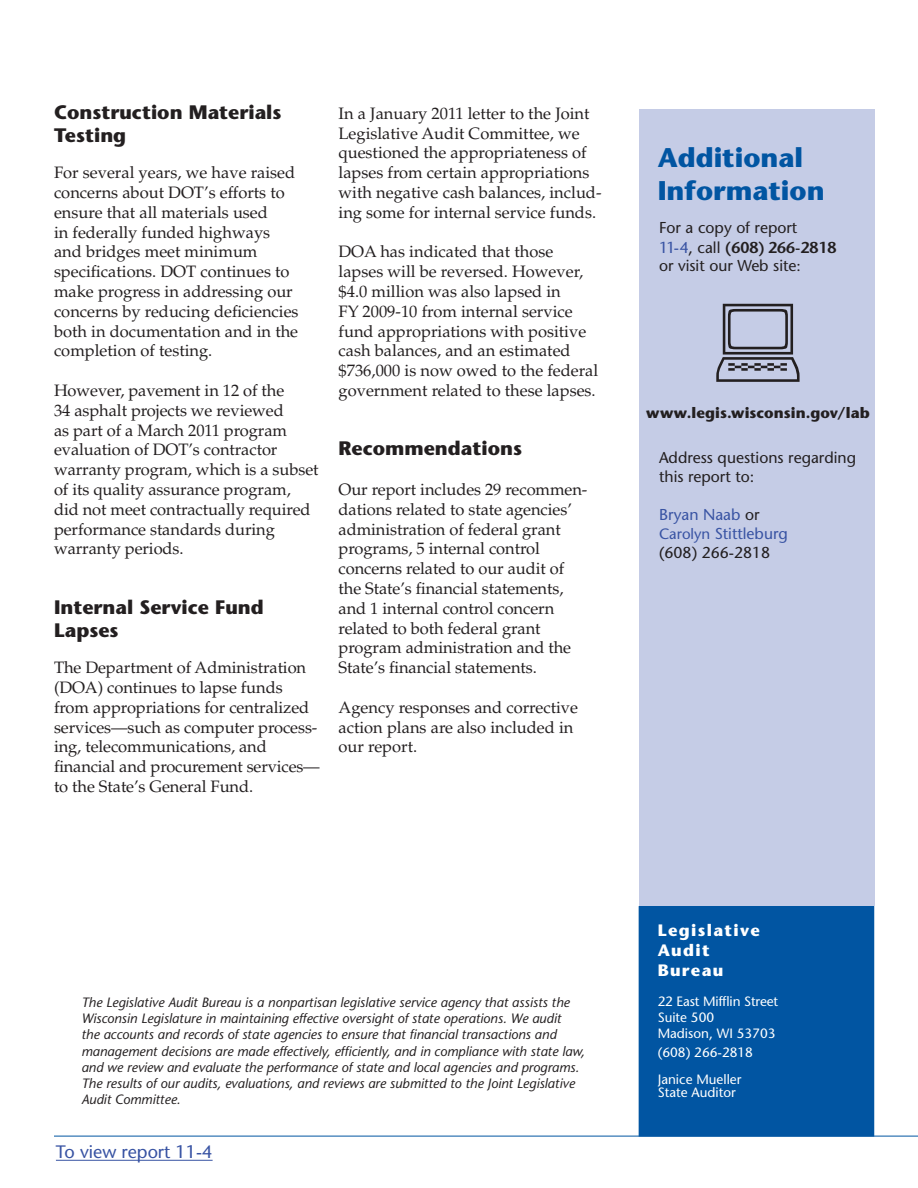
<style>
.page{position:relative;width:918px;height:1188px;background:#fff}
.page>*{position:absolute;margin:0;border:0;box-sizing:border-box;transform-origin:0 0}
.t1{font:700 27px/32.4px "Stone Sans Std";color:#0155a2}
.t2{font:700 19.5px/23.4px "Stone Sans Std";color:#231f20}
.t3{font:500 18px "Stone Sans Std";color:#3853a3}
.t4{font:16.5px/19.8px "Palatino LT Std";letter-spacing:-.005em;color:#231f20}
.t5{font:700 16.5px/19.8px "Stone Sans Std";letter-spacing:.08em;color:#fff}
.t6{font:500 15.75px/19.2px "Stone Sans Std";color:#231f20}
.t7{font:500 15.75px/18.9px "Stone Sans Std";color:#3853a3}
.t8{font:700 15px "Stone Sans Std";letter-spacing:.005em;color:#231f20}
.t9{font:italic 500 13.5px/16.2px "Stone Sans Std";color:#231f20}
.t10{font:500 13.5px/16.2px "Stone Sans Std";color:#fff}
.s1{color:#3853a3}
.s2{font-weight:600}
.s3{font-size:15px}
.s4{color:#231f20}
</style>
<div class="page">
<div style="left:639px;top:110px;width:235px;height:796px;background:#c5cce6"></div>
<div style="left:639px;top:907px;width:235px;height:229px;background:#0155a2"></div>
<div style="left:639px;top:906px;width:235px;height:230px;border:1px solid #0155a2"></div>
<hr style="left:54px;top:1136px;width:864px;height:1px;background:#0155a2">
<hr style="left:56px;top:1160px;width:157px;height:1px;background:#3853a3">
<p class="t2" style="left:54px;top:102px;width:229px">Construction Materials<br>Testing</p>
<p class="t4" style="left:54px;top:165px;width:246px">For several years, we have raised concerns about DOT’s efforts to ensure that all materials used<br>in federally funded highways and bridges meet minimum specifications. DOT continues to make progress in addressing our concerns by reducing deficiencies both in documentation and in the completion of testing.</p>
<p class="t4" style="left:54px;top:383px;width:266px">However, pavement in 12 of the<br>34 asphalt projects we reviewed<br>as part of a March 2011 program evaluation of DOT’s contractor warranty program, which is a subset of its quality assurance program, did not meet contractually required performance standards during warranty periods.</p>
<p class="t2" style="left:54px;top:597px;width:211px">Internal Service Fund<br>Lapses</p>
<p class="t4" style="left:54px;top:660px;width:267px">The Department of Administration (DOA) continues to lapse funds from appropriations for centralized services—such as computer process&shy;ing, telecommunications, and financial and procurement services— to the State’s General Fund.</p>
<p class="t4" style="left:339px;top:105px;width:264px">In a January 2011 letter to the Joint Legislative Audit Committee, we questioned the appropriateness of lapses from certain appropriations with negative cash balances, includ&shy;ing some for internal service funds.</p>
<p class="t4" style="left:339px;top:244px;width:261px">DOA has indicated that those lapses will be reversed. However, $4.0 million was also lapsed in<br>FY 2009-10 from internal service fund appropriations with positive cash balances, and an estimated $736,000 is now owed to the federal government related to these lapses.</p>
<p class="t2" style="left:339px;top:438px;width:185px">Recommendations</p>
<p class="t4" style="left:339px;top:482px;width:250px">Our report includes 29 recommen&shy;dations related to state agencies’ administration of federal grant programs, 5 internal control concerns related to our audit of the State’s financial statements, and 1 internal control concern related to both federal grant program administration and the<br>State’s financial statements.</p>
<p class="t4" style="left:339px;top:699px;width:241px">Agency responses and corrective action plans are also included in our report.</p>
<h1 class="t1" style="left:658px;top:144px;width:168px">Additional<br>Information</h1>
<p class="t6" style="left:659px;top:219px;width:179px">For a copy of report<br><span class="s1">11-4</span>, call <span class="s2">(608) 266-2818 </span>or visit our Web site<span class="s3">:</span></p>
<p class="t8" style="left:646px;top:406px;width:225px">www.legis.wisconsin.gov/lab</p>
<p class="t6" style="left:659px;top:449px;width:199px">Address questions regarding this report to:</p>
<p class="t7" style="left:659px;top:507px;width:130px">Bryan Naab <span class="s4">or<br></span><span class="s3">Carolyn</span> Stittleburg <span class="s4">(608) 266-2818</span></p>
<p class="t9" style="left:81px;top:995px;width:505px">The Legislative Audit Bureau is a nonpartisan legislative service agency that assists the Wisconsin Legislature in maintaining effective oversight of state operations. We audit<br>the accounts and records of state agencies to ensure that financial transactions and management decisions are made effectively, efficiently, and in compliance with state law, and we review and evaluate the performance of state and local agencies and programs.<br>The results of our audits, evaluations, and reviews are submitted to the Joint Legislative Audit Committee.</p>
<p class="t3" style="left:56px;top:1145px;width:158px">To view report 11-4</p>
<p class="t5" style="left:658px;top:922px;width:104px">Legislative<br>Audit<br>Bureau</p>
<p class="t10" style="left:658px;top:994px;width:122px">22 East Mifflin Street<br>Suite 500<br>Madison, WI 53703</p>
<p class="t10" style="left:658px;top:1040px;width:97px;line-height:27px">(608) 266-2818<br>Janice Mueller</p>
<p class="t10" style="left:658px;top:1086px;width:80px">State Auditor</p>
</div>
